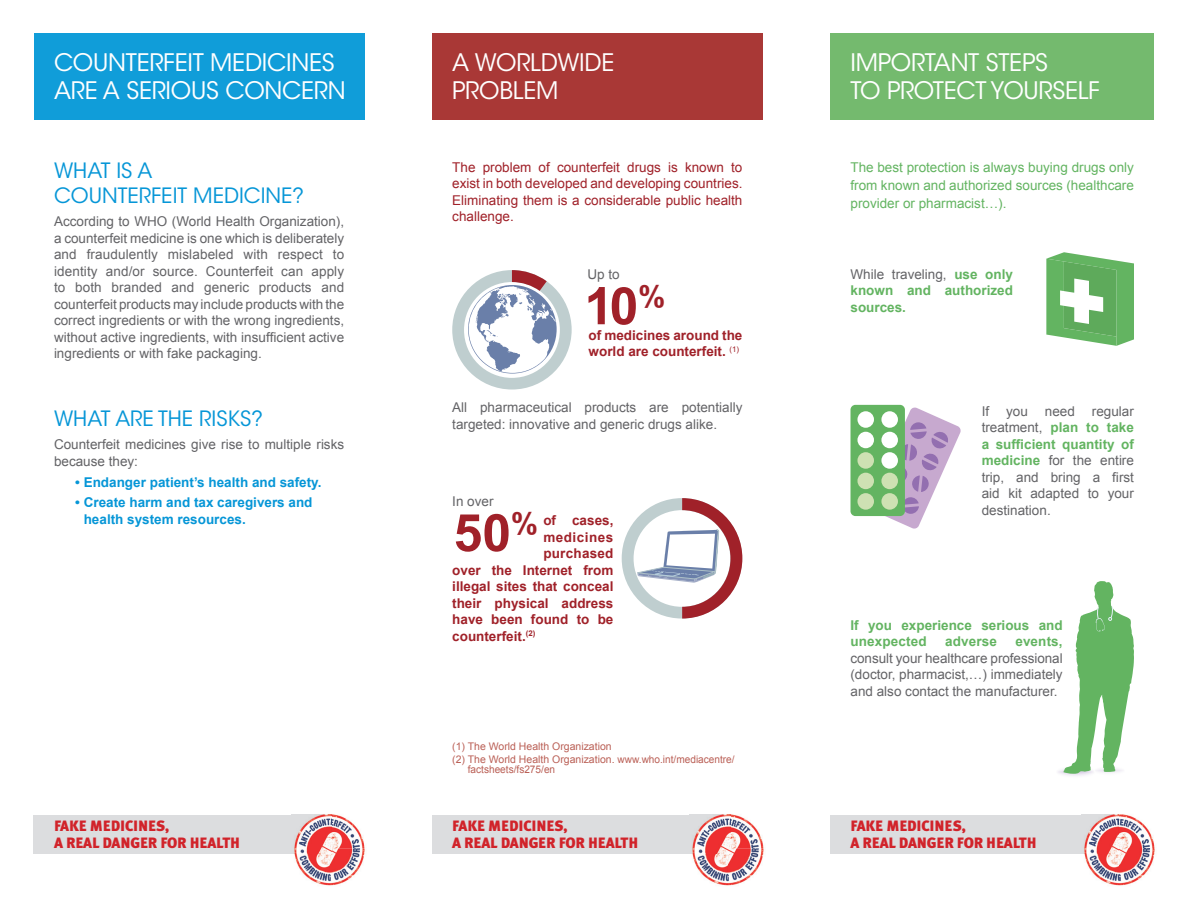
<style>
.page{position:relative;width:1188px;height:918px;background:#fff}
.page>*{position:absolute;margin:0;border:0;box-sizing:border-box;transform-origin:0 0}
.t1{font:700 51.75px "Arial";color:#a02129}
.t2{font:24px/28.5px "ITC Avant Garde Std";letter-spacing:-.01em;color:#fff}
.t3{font:21px/25.5px "ITC Avant Garde Std";color:#0696d7}
.t4{font:900 15px/16.5px "Meta Plus";letter-spacing:-.01em;color:#d1232a}
.t5{font:13.5px/16.5px "Arial";color:#636366;text-align:justify}
.t6{font:700 13.5px/16.5px "Arial";color:#a02129}
.t7{font:13.5px/16.5px "Arial";color:#a02129;text-align:justify}
.t8{font:13.5px/18px "Arial";color:#63b461;text-align:justify}
.t9{font:700 13.5px/16.5px "Arial";color:#63b461;text-align:justify}
.t10{font:700 13.5px/16.5px "Arial";color:#0696d7}
.t11{font:700 13.5px "Arial";letter-spacing:.035em;color:#a02129}
.t12{font:10.5px/12.6px "Arial";color:#ba5f55}
.t13{font:10.5px "Arial";color:#ba5f55;scale:.96 1}
.s1{font-weight:400;color:#636366}
.s2{font-weight:700;color:#63b461}
</style>
<div class="page">
<div style="left:34px;top:815px;width:298px;height:38px;background:#dcdddf"></div>
<img style="left:292px;top:814px;width:38px;height:1px">
<img style="left:330px;top:814px;width:35px;height:72px">
<img style="left:292px;top:853px;width:38px;height:33px">
<img style="left:294px;top:815px;width:38px;height:38px">
<div style="left:432px;top:815px;width:298px;height:38px;background:#dcdddf"></div>
<img style="left:690px;top:814px;width:38px;height:1px">
<img style="left:728px;top:814px;width:36px;height:72px">
<img style="left:690px;top:853px;width:38px;height:33px">
<img style="left:692px;top:815px;width:38px;height:38px">
<div style="left:830px;top:815px;width:289px;height:38px;background:#dcdddf"></div>
<img style="left:1081px;top:814px;width:74px;height:72px">
<img style="left:1081px;top:815px;width:38px;height:38px">
<div style="left:34px;top:34px;width:330px;height:86px;background:#109dd9"></div>
<div style="left:432px;top:34px;width:331px;height:86px;background:#a93836"></div>
<div style="left:830px;top:34px;width:324px;height:86px;background:#74ba6e"></div>
<svg style="left:622px;top:498px;width:120px;height:121px"></svg>
<svg style="left:452px;top:270px;width:120px;height:120px"></svg>
<svg style="left:884px;top:407px;width:77px;height:122px"></svg>
<div style="left:850px;top:405px;width:55px;height:111px;background:#63b461;border-radius:5px"></div>
<div style="left:857px;top:411px;width:17px;height:17px;background:#fff;border-radius:50%"></div>
<div style="left:881px;top:411px;width:17px;height:17px;background:#fff;border-radius:50%"></div>
<div style="left:857px;top:432px;width:17px;height:16px;background:#fff;border-radius:50%"></div>
<div style="left:881px;top:432px;width:17px;height:16px;background:#fff;border-radius:50%"></div>
<div style="left:857px;top:452px;width:17px;height:17px;background:#cee1b3;border-radius:50%"></div>
<div style="left:881px;top:452px;width:17px;height:17px;background:#fff;border-radius:50%"></div>
<div style="left:857px;top:473px;width:17px;height:16px;background:#cee1b3;border-radius:50%"></div>
<div style="left:881px;top:473px;width:17px;height:16px;background:#cee1b3;border-radius:50%"></div>
<div style="left:857px;top:493px;width:17px;height:17px;background:#cee1b3;border-radius:50%"></div>
<div style="left:881px;top:493px;width:17px;height:17px;background:#cee1b3;border-radius:50%"></div>
<svg style="left:1046px;top:252px;width:88px;height:94px"></svg>
<img style="left:1058px;top:769px;width:31px;height:7px">
<svg style="left:1064px;top:581px;width:70px;height:193px"></svg>
<p class="t2" style="left:54px;top:48px;width:293px">COUNTERFEIT MEDICINES<br>ARE A SERIOUS CONCERN</p>
<p class="t2" style="left:452px;top:48px;width:164px">A WORLDWIDE<br>PROBLEM</p>
<p class="t2" style="left:850px;top:48px;width:251px">IMPORTANT STEPS<br>TO PROTECT YOURSELF</p>
<p class="t3" style="left:54px;top:157px;width:252px">WHAT IS A<br>COUNTERFEIT MEDICINE?</p>
<p class="t5" style="left:54px;top:213px;width:292px">According to WHO (World Health Organization), a counterfeit medicine is one which is deliberately and fraudulently mislabeled with respect to identity and/or source. Counterfeit can apply to both branded and generic products and counterfeit products may include products with the correct ingredients or with the wrong ingredients, without active ingredients, with insufficient active ingredients or with fake packaging.</p>
<p class="t3" style="left:54px;top:406px;width:211px">WHAT ARE THE RISKS?</p>
<p class="t5" style="left:54px;top:436px;width:292px">Counterfeit medicines give rise to multiple risks because they:</p>
<p class="t10" style="left:75px;top:474px;width:248px">• Endanger patient’s health and safety.</p>
<p class="t10" style="left:84px;top:495px;width:230px;text-indent:-8px">• Create harm and tax caregivers and health system resources.</p>
<p class="t7" style="left:452px;top:159px;width:292px">The problem of counterfeit drugs is known to exist in both developed and developing countries.<br>Eliminating them is a considerable public health challenge.</p>
<p class="t5" style="left:588px;top:266px;width:34px">Up to</p>
<p class="t1" style="left:584px;top:272px;width:82px">10<sup>%</sup></p>
<p class="t6" style="left:589px;top:327px;width:155px">of medicines around the world are counterfeit. <sup>(1)</sup></p>
<p class="t5" style="left:452px;top:399px;width:292px">All pharmaceutical products are potentially targeted: innovative and generic drugs alike.</p>
<p class="t5" style="left:452px;top:493px;width:43px">In over</p>
<p class="t1" style="left:454px;top:499px;width:86px">50<sup>%</sup></p>
<p class="t6" style="left:543px;top:513px;width:72px">of cases,</p>
<p class="t11" style="left:543px;top:528px;width:72px">medicines</p>
<p class="t6" style="left:543px;top:546px;width:72px">purchased</p>
<p class="t6" style="left:452px;top:562px;width:163px">over the Internet from</p>
<p class="t6" style="left:452px;top:579px;width:163px">illegal sites that conceal</p>
<p class="t6" style="left:452px;top:595px;width:163px">their physical address</p>
<p class="t6" style="left:452px;top:612px;width:163px">have been found to be</p>
<p class="t6" style="left:452px;top:628px;width:85px">counterfeit.<sup>(2)</sup></p>
<p class="t12" style="left:452px;top:740px;width:284px">(1) The World Health Organization<br>(2) The World Health Organization. www.who.int/mediacentre/</p>
<p class="t13" style="left:468px;top:763px;width:93px">factsheets/fs275/en</p>
<p class="t8" style="left:850px;top:158px;width:285px">The best protection is always buying drugs only from known and authorized sources (healthcare provider or pharmacist…).</p>
<p class="t9" style="left:850px;top:266px;width:164px"><span class="s1">While traveling,</span> use only known and authorized sources.</p>
<p class="t5" style="left:982px;top:403px;width:9px">If</p>
<p class="t5" style="left:1006px;top:403px;width:23px">you</p>
<p class="t5" style="left:1045px;top:403px;width:32px">need</p>
<p class="t5" style="left:982px;top:403px;width:154px;text-indent:110px">regular treatment, <span class="s2">plan to take a sufficient quantity of medicine</span> for the entire trip, and bring a first aid kit adapted to your destination.</p>
<p class="t9" style="left:850px;top:617px;width:214px">If you experience serious and unexpected</p>
<p class="t9" style="left:945px;top:634px;width:53px">adverse</p>
<p class="t5" style="left:850px;top:633px;width:214px;text-indent:165px"><span class="s2">events, </span>consult your healthcare professional (doctor, pharmacist,…) immediately and also contact the manufacturer.</p>
<p class="t4" style="left:54px;top:818px;width:188px">FAKE MEDICINES,<br>A REAL DANGER FOR HEALTH</p>
<p class="t4" style="left:452px;top:818px;width:188px">FAKE MEDICINES,<br>A REAL DANGER FOR HEALTH</p>
<p class="t4" style="left:850px;top:818px;width:188px">FAKE MEDICINES,<br>A REAL DANGER FOR HEALTH</p>
</div>
